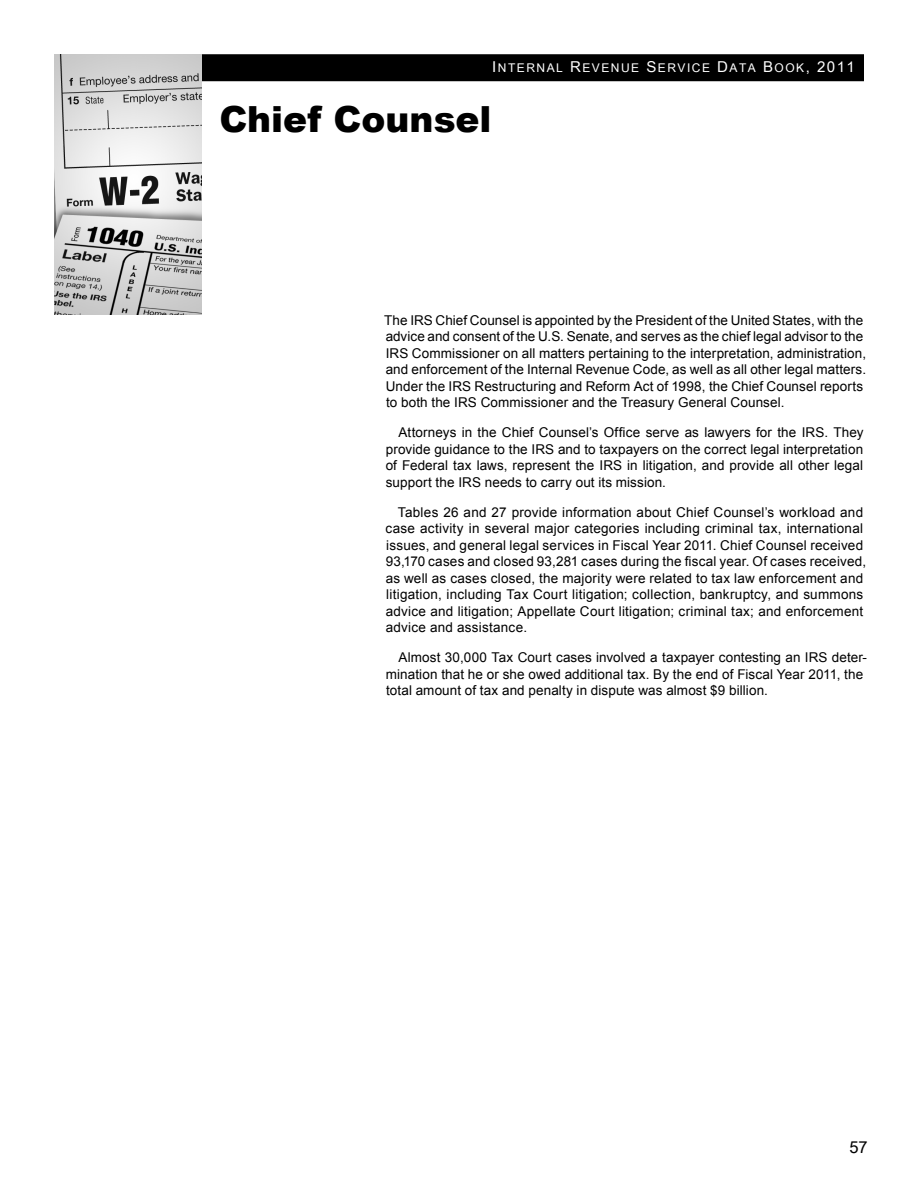
<style>
.page{position:relative;width:918px;height:1188px;background:#fff}
.page>*{position:absolute;margin:0;border:0;box-sizing:border-box;transform-origin:0 0}
.H1__Large{font:900 36px "Arial";color:#000}
.t1{font:16.5px "Arial Unicode MS";color:#000}
.Body_9_11_9pt_Indent{font:13.5px/16.5px "Arial";letter-spacing:.015em;color:#000}
.Body_9_11_FL_R{font:13.5px/16.5px "Arial";letter-spacing:.005em;color:#000}
.t2{font:12px "Arial Unicode MS SC800";letter-spacing:.125em;color:#fff}
.s1{font-size:15px}
</style>
<div class="page">
<div style="left:54px;top:54px;width:810px;height:27px;background:#000"></div>
<img style="left:54px;top:54px;width:148px;height:261px">
<p class="t2" style="left:492px;top:59px;width:364px"><span class="s1">I</span>NTERNAL <span class="s1">R</span>EVENUE <span class="s1">S</span>ERVI CE <span class="s1">D</span>ATA <span class="s1">B</span>OOK<span class="s1">, 2011</span></p>
<h1 class="H1__Large" style="left:219px;top:93px;width:274px">Chief Counsel</h1>
<p class="Body_9_11_FL_R" style="left:384px;top:312px;width:483px">The IRS Chief Counsel is appointed by the President of the United States, with the advice and consent of the U.S. Senate, and serves as the chief legal advisor to the IRS Commissioner on all matters pertaining to the interpretation, administration, and enforcement of the Internal Revenue Code, as well as all other legal matters.<br>Under the IRS Restructuring and Reform Act of 1998, the Chief Counsel reports to both the IRS Commissioner and the Treasury General Counsel.</p>
<p class="Body_9_11_9pt_Indent" style="left:386px;top:424px;width:479px;text-align:justify;text-indent:13px">Attorneys in the Chief Counsel’s Office serve as lawyers for the IRS. They provide guidance to the IRS and to taxpayers on the correct legal interpretation of Federal tax laws, represent the IRS in litigation, and provide all other legal support the IRS needs to carry out its mission.</p>
<p class="Body_9_11_9pt_Indent" style="left:386px;top:504px;width:482px;text-indent:12px">Tables 26 and 27 provide information about Chief Counsel’s workload and case activity in several major categories including criminal tax, international issues, and general legal services in Fiscal Year 2011. Chief Counsel received 93,170 cases and closed 93,281 cases during the fiscal year. Of cases received, as well as cases closed, the majority were related to tax law enforcement and litigation, including Tax Court litigation; collection, bankruptcy, and summons advice and litigation; Appellate Court litigation; criminal tax; and enforcement advice and assistance.</p>
<p class="Body_9_11_9pt_Indent" style="left:386px;top:649px;width:483px;text-indent:13px">Almost 30,000 Tax Court cases involved a taxpayer contesting an IRS deter&shy;mination that he or she owed additional tax. By the end of Fiscal Year 2011, the total amount of tax and penalty in dispute was almost $9 billion.</p>
<p class="t1" style="left:849px;top:1135px;width:20px">57</p>
</div>
